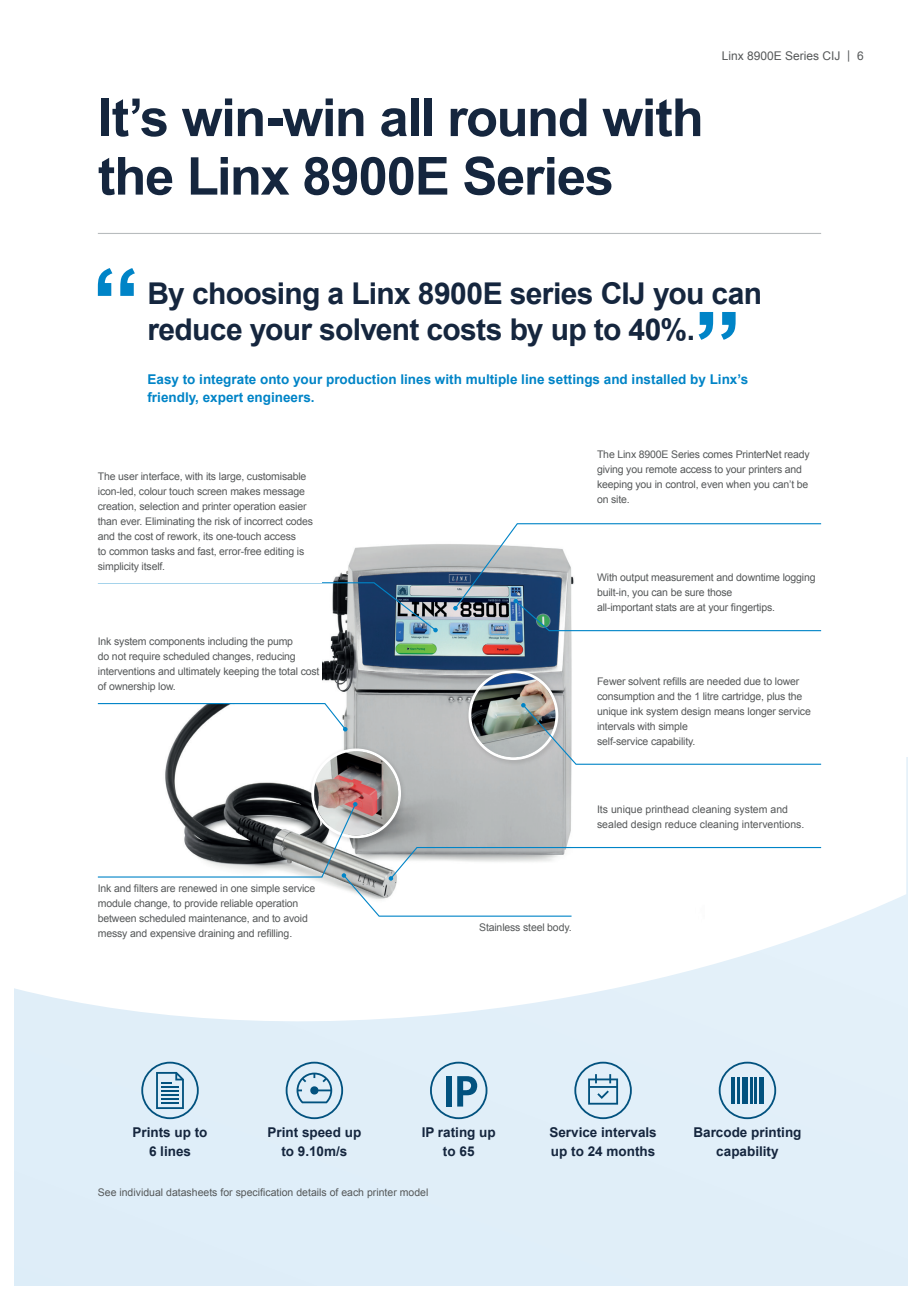
<style>
.page{position:relative;width:919px;height:1289px;background:#fff}
.page>*{position:absolute;margin:0;border:0;box-sizing:border-box;transform-origin:0 0}
.Title_-_Dark_blue{font:700 52.5px/58.5px "Arial";letter-spacing:-.025em;color:#15263e}
.Quote_-_blue{font:700 30px/36px "Arial";letter-spacing:-.025em;color:#15263e}
.t1{font:700 13.5px/18px "Arial";color:#0084c7}
.Body_copy_-_bold_dar{font:700 13.5px/18px "Arial";color:#15263e;text-align:center}
.t2{font:12px "Arial";color:#555859}
.Small_text_-_Regular{font:10.5px/15px "Arial";letter-spacing:-.015em;color:#555859}
</style>
<div class="page">
<div style="left:14px;top:757px;width:893px;height:528px;background:#e0eef9"></div>
<svg style="left:14px;top:631px;width:892px;height:391px;fill:#fff"></svg>
<img style="left:131px;top:544px;width:574px;height:258px">
<hr style="left:98px;top:233px;width:723px;height:1px;background:#b8bcbe">
<svg style="left:98px;top:268px;width:37px;height:28px"></svg>
<svg style="left:698px;top:312px;width:37px;height:28px"></svg>
<svg style="left:97px;top:544px;width:341px;height:187px"></svg>
<svg style="left:453px;top:523px;width:369px;height:108px"></svg>
<div style="left:465px;top:667px;width:99px;height:98px;background:#231f20;opacity:.2"></div>
<div style="left:468px;top:670px;width:90px;height:90px;border:3px solid #fff;border-radius:50%"></div>
<div style="left:308px;top:745px;width:98px;height:99px;background:#231f20;opacity:.2"></div>
<div style="left:311px;top:748px;width:90px;height:90px;border:3px solid #fff;border-radius:50%"></div>
<img style="left:471px;top:673px;width:84px;height:84px;border-radius:42px">
<img style="left:314px;top:751px;width:84px;height:84px;border-radius:42px">
<svg style="left:521px;top:677px;width:301px;height:88px"></svg>
<svg style="left:141px;top:1061px;width:58px;height:58px"></svg>
<svg style="left:285px;top:1061px;width:58px;height:58px"></svg>
<svg style="left:430px;top:1061px;width:57px;height:58px"></svg>
<svg style="left:574px;top:1061px;width:57px;height:58px"></svg>
<svg style="left:718px;top:1061px;width:58px;height:58px"></svg>
<svg style="left:730px;top:1077px;width:4px;height:26px"></svg>
<hr style="left:737px;top:1077px;width:2px;height:26px;background:#02527f">
<div style="left:742px;top:1077px;width:5px;height:26px;background:#02527f"></div>
<hr style="left:750px;top:1077px;width:2px;height:26px;background:#02527f">
<hr style="left:754px;top:1077px;width:3px;height:26px;background:#02527f">
<div style="left:759px;top:1077px;width:5px;height:26px;background:#02527f"></div>
<svg style="left:97px;top:802px;width:725px;height:162px;background:#e5e7e7"></svg>
<p class="Title_-_Dark_blue" style="left:98px;top:90px;width:607px">It’s win-win all round with the Linx 8900E Series</p>
<p class="t2" style="left:721px;top:48px;width:143px">Linx 8900E Series CIJ | 6</p>
<p class="Quote_-_blue" style="left:147px;top:276px;width:616px">By choosing a Linx 8900E series CIJ you can reduce your solvent costs by up to 40%.</p>
<p class="t1" style="left:147px;top:370px;width:602px">Easy to integrate onto your production lines with multiple line settings and installed by Linx’s friendly, expert engineers.</p>
<p class="Small_text_-_Regular" style="left:98px;top:469px;width:217px">The user interface, with its large, customisable icon-led, colour touch screen makes message creation, selection and printer operation easier than ever. Eliminating the risk of incorrect codes and the cost of rework, its one-touch access<br>to common tasks and fast, error-free editing is simplicity itself.</p>
<p class="Small_text_-_Regular" style="left:98px;top:634px;width:223px">Ink system components including the pump<br>do not require scheduled changes, reducing interventions and ultimately keeping the total cost of ownership low.</p>
<p class="Small_text_-_Regular" style="left:98px;top:880px;width:219px">Ink and filters are renewed in one simple service module change, to provide reliable operation between scheduled maintenance, and to avoid messy and expensive draining and refilling.</p>
<p class="Small_text_-_Regular" style="left:597px;top:447px;width:214px">The Linx 8900E Series comes PrinterNet ready giving you remote access to your printers and keeping you in control, even when you can’t be on site.</p>
<p class="Small_text_-_Regular" style="left:597px;top:570px;width:220px">With output measurement and downtime logging built-in, you can be sure those<br>all-important stats are at your fingertips.</p>
<p class="Small_text_-_Regular" style="left:597px;top:673px;width:215px">Fewer solvent refills are needed due to lower consumption and the 1 litre cartridge, plus the unique ink system design means longer service intervals with simple<br>self-service capability.</p>
<p class="Small_text_-_Regular" style="left:597px;top:801px;width:209px">Its unique printhead cleaning system and sealed design reduce cleaning interventions.</p>
<p class="Small_text_-_Regular" style="left:479px;top:919px;width:94px">Stainless steel body.</p>
<p class="Body_copy_-_bold_dar" style="left:132px;top:1124px;width:77px">Prints up to<br>6 lines</p>
<p class="Body_copy_-_bold_dar" style="left:267px;top:1124px;width:95px">Print speed up to 9.10m/s</p>
<p class="Body_copy_-_bold_dar" style="left:421px;top:1124px;width:76px">IP rating up to 65</p>
<p class="Body_copy_-_bold_dar" style="left:549px;top:1124px;width:109px;text-align:left">Service intervals up to 24 months</p>
<p class="Body_copy_-_bold_dar" style="left:693px;top:1124px;width:110px">Barcode printing capability</p>
<p class="Small_text_-_Regular" style="left:98px;top:1184px;width:332px">See individual datasheets for specification details of each printer model</p>
</div>
